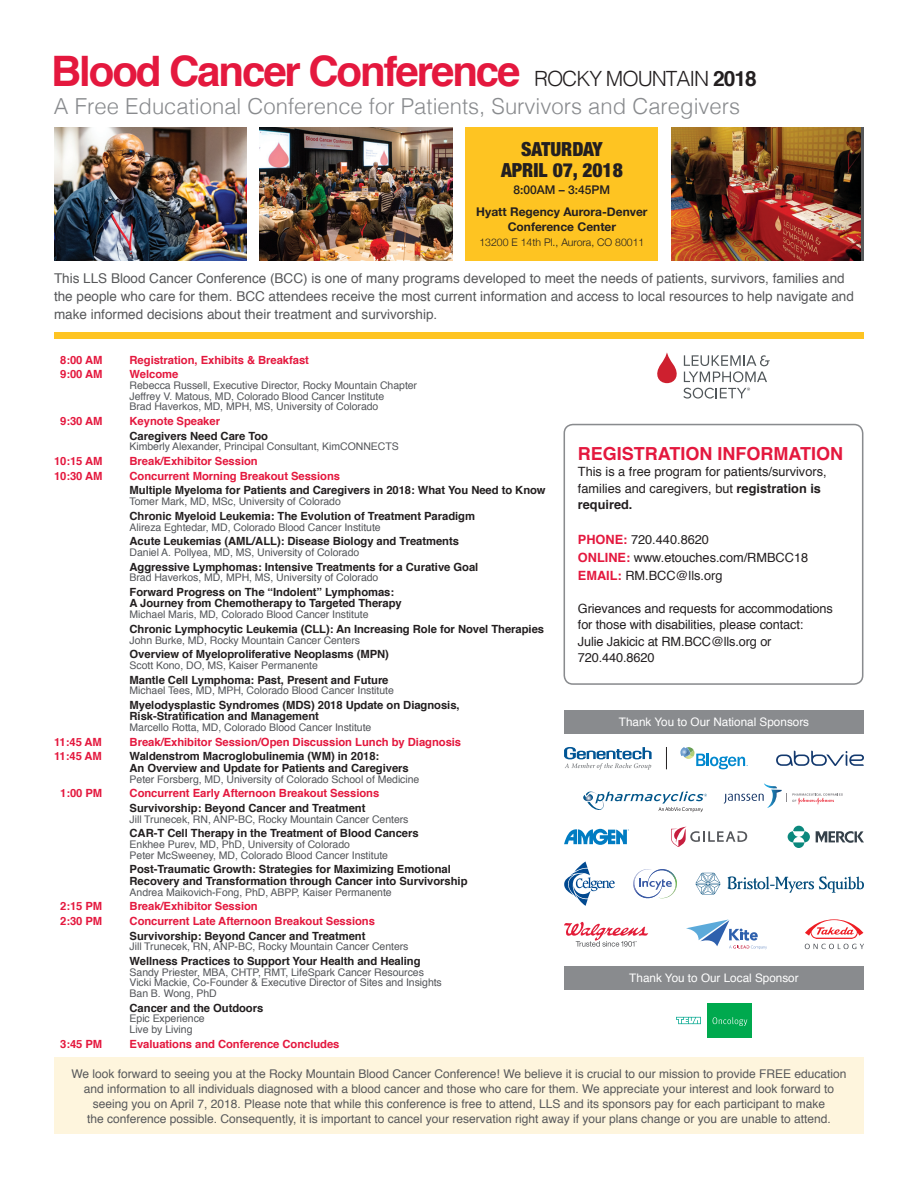
<style>
.page{position:relative;width:918px;height:1188px;background:#fff}
.page>*{position:absolute;margin:0;border:0;box-sizing:border-box;transform-origin:0 0}
.t1{font:700 42px "Helvetica";letter-spacing:-.05em;color:#e4183e}
.t2{font:300 22.05px "Helvetica";color:#898b8e}
.t3{font:900 condensed 19.5px/21px "Helvetica Neue LT Std";color:#231f20;text-align:center}
.t4{font:700 18px "Helvetica";color:#e4183e}
.t5{font:13.5px/18px "Helvetica";color:#57585a}
.t6{font:12.75px/16.5px "Helvetica";letter-spacing:-.01em;color:#231f20}
.t7{font:12px/15px "Helvetica";color:#57585a;text-align:center}
.t8{font:700 12px/15px "Helvetica Neue";color:#231f20;text-align:center}
.t9{font:500 12px "Helvetica Neue";color:#231f20}
.t10{font:11.7px "Helvetica";color:#fff}
.t11{font:700 11.25px/11.4px "Helvetica";letter-spacing:-.005em;color:#231f20}
.t12{font:700 11.25px "Helvetica";letter-spacing:-.005em;color:#e4183e}
.t13{font:10.5px/10.6px "Helvetica";letter-spacing:-.005em;color:#54565a}
.t14{font:300 10.5px "Helvetica Neue";color:#231f20}
.s1{font-weight:300;font-size:21px;color:#231f20}
.s2{font-size:21px;color:#231f20}
.s3{font-weight:700}
.s4{font-weight:700;color:#e4183e}
</style>
<div class="page">
<div style="left:54px;top:332px;width:809px;height:6px;background:#fec422"></div>
<div style="left:54px;top:1058px;width:810px;height:76px;background:#fef5dd"></div>
<div style="left:466px;top:127px;width:192px;height:133px;background:#fec422"></div>
<img style="left:260px;top:127px;width:192px;height:133px">
<img style="left:54px;top:127px;width:192px;height:133px">
<img style="left:672px;top:127px;width:189px;height:133px">
<svg style="left:657px;top:352px;width:113px;height:47px"></svg>
<div style="left:564px;top:710px;width:300px;height:23px;background:#898b8e"></div>
<svg style="left:583px;top:791px;width:124px;height:21px"></svg>
<svg style="left:724px;top:783px;width:119px;height:25px"></svg>
<svg style="left:564px;top:922px;width:84px;height:25px"></svg>
<svg style="left:805px;top:919px;width:59px;height:30px"></svg>
<svg style="left:564px;top:747px;width:88px;height:23px"></svg>
<svg style="left:666px;top:747px;width:1px;height:22px"></svg>
<svg style="left:680px;top:747px;width:68px;height:22px"></svg>
<svg style="left:776px;top:751px;width:88px;height:15px"></svg>
<svg style="left:816px;top:831px;width:48px;height:12px"></svg>
<svg style="left:788px;top:826px;width:22px;height:22px"></svg>
<svg style="left:564px;top:829px;width:65px;height:16px"></svg>
<svg style="left:671px;top:827px;width:76px;height:20px"></svg>
<svg style="left:564px;top:862px;width:51px;height:44px"></svg>
<svg style="left:695px;top:873px;width:26px;height:22px"></svg>
<svg style="left:728px;top:876px;width:136px;height:17px"></svg>
<svg style="left:633px;top:869px;width:44px;height:30px"></svg>
<svg style="left:686px;top:920px;width:81px;height:29px"></svg>
<div style="left:564px;top:966px;width:300px;height:24px;background:#898b8e"></div>
<div style="left:707px;top:1003px;width:45px;height:35px;background:#00a94e"></div>
<svg style="left:713px;top:1017px;width:34px;height:9px"></svg>
<svg style="left:676px;top:1017px;width:25px;height:7px"></svg>
<div style="left:564px;top:424px;width:299px;height:261px;border:2px solid #898b8e;border-radius:9px"></div>
<h1 class="t1" style="left:51px;top:53px;width:707px">Blood Cancer Conference <span class="s1">ROCKY MOUNTAIN</span> <span class="s2">2018</span></h1>
<h2 class="t2" style="left:54px;top:97px;width:688px">A Free Educational Conference for Patients, Survivors and Caregivers</h2>
<h3 class="t3" style="left:501px;top:139px;width:123px">SATURDAY<br>APRIL 07, 2018</h3>
<p class="t9" style="left:514px;top:182px;width:98px">8:00AM – 3:45PM</p>
<p class="t8" style="left:476px;top:203px;width:173px">Hyatt Regency Aurora-Denver<br>Conference Center</p>
<p class="t14" style="left:479px;top:235px;width:166px">13200 E 14th Pl., Aurora, CO 80011</p>
<p class="t5" style="left:54px;top:270px;width:801px">This LLS Blood Cancer Conference (BCC) is one of many programs developed to meet the needs of patients, survivors, families and the people who care for them. BCC attendees receive the most current information and access to local resources to help navigate and make informed decisions about their treatment and survivorship.</p>
<p class="t12" style="left:60px;top:355px;width:44px">8:00 AM</p>
<p class="t12" style="left:130px;top:355px;width:181px">Registration, Exhibits &amp; Breakfast</p>
<p class="t12" style="left:60px;top:370px;width:44px">9:00 AM</p>
<p class="t12" style="left:130px;top:370px;width:50px">Welcome</p>
<p class="t13" style="left:130px;top:381px;width:289px">Rebecca Russell, Executive Director, Rocky Mountain Chapter<br>Jeffrey V. Matous, MD, Colorado Blood Cancer Institute<br>Brad Haverkos, MD, MPH, MS, University of Colorado</p>
<p class="t12" style="left:60px;top:416px;width:44px">9:30 AM</p>
<p class="t12" style="left:130px;top:416px;width:92px">Keynote Speaker</p>
<p class="t11" style="left:130px;top:431px;width:140px">Caregivers Need Care Too</p>
<p class="t13" style="left:130px;top:442px;width:271px">Kimberly Alexander, Principal Consultant, KimCONNECTS</p>
<p class="t12" style="left:54px;top:456px;width:50px">10:15 AM</p>
<p class="t12" style="left:130px;top:456px;width:130px">Break/Exhibitor Session</p>
<p class="t12" style="left:54px;top:471px;width:50px">10:30 AM</p>
<p class="t12" style="left:130px;top:471px;width:212px">Concurrent Morning Breakout Sessions</p>
<p class="t11" style="left:130px;top:486px;width:418px">Multiple Myeloma for Patients and Caregivers in 2018: What You Need to Know</p>
<p class="t13" style="left:130px;top:497px;width:213px">Tomer Mark, MD, MSc, University of Colorado</p>
<p class="t11" style="left:130px;top:511px;width:347px">Chronic Myeloid Leukemia: The Evolution of Treatment Paradigm</p>
<p class="t13" style="left:130px;top:522px;width:253px">Alireza Eghtedar, MD, Colorado Blood Cancer Institute</p>
<p class="t11" style="left:130px;top:537px;width:331px">Acute Leukemias (AML/ALL): Disease Biology and Treatments</p>
<p class="t13" style="left:130px;top:548px;width:231px">Daniel A. Pollyea, MD, MS, University of Colorado</p>
<p class="t11" style="left:130px;top:562px;width:350px">Aggressive Lymphomas: Intensive Treatments for a Curative Goal</p>
<p class="t13" style="left:130px;top:573px;width:250px">Brad Haverkos, MD, MPH, MS, University of Colorado</p>
<p class="t11" style="left:130px;top:587px;width:274px">Forward Progress on The “Indolent” Lymphomas:<br>A Journey from Chemotherapy to Targeted Therapy</p>
<p class="t13" style="left:130px;top:610px;width:241px">Michael Maris, MD, Colorado Blood Cancer Institute</p>
<p class="t11" style="left:130px;top:624px;width:416px">Chronic Lymphocytic Leukemia (CLL): An Increasing Role for Novel Therapies</p>
<p class="t13" style="left:130px;top:635px;width:232px">John Burke, MD, Rocky Mountain Cancer Centers</p>
<p class="t11" style="left:130px;top:649px;width:261px">Overview of Myeloproliferative Neoplasms (MPN)</p>
<p class="t13" style="left:130px;top:661px;width:190px">Scott Kono, DO, MS, Kaiser Permanente</p>
<p class="t11" style="left:130px;top:675px;width:260px">Mantle Cell Lymphoma: Past, Present and Future</p>
<p class="t13" style="left:130px;top:686px;width:266px">Michael Tees, MD, MPH, Colorado Blood Cancer Institute</p>
<p class="t11" style="left:130px;top:700px;width:332px">Myelodysplastic Syndromes (MDS) 2018 Update on Diagnosis,<br>Risk-Stratification and Management</p>
<p class="t13" style="left:130px;top:723px;width:243px">Marcello Rotta, MD, Colorado Blood Cancer Institute</p>
<p class="t12" style="left:54px;top:737px;width:49px">11:45 AM</p>
<p class="t12" style="left:130px;top:737px;width:333px">Break/Exhibitor Session/Open Discussion Lunch by Diagnosis</p>
<p class="t12" style="left:54px;top:752px;width:49px">11:45 AM</p>
<p class="t11" style="left:130px;top:752px;width:281px">Waldenstrom Macroglobulinemia (WM) in 2018:<br>An Overview and Update for Patients and Caregivers</p>
<p class="t13" style="left:130px;top:774px;width:291px">Peter Forsberg, MD, University of Colorado School of Medicine</p>
<p class="t12" style="left:60px;top:789px;width:44px">1:00 PM</p>
<p class="t12" style="left:130px;top:789px;width:251px">Concurrent Early Afternoon Breakout Sessions</p>
<p class="t11" style="left:130px;top:803px;width:237px">Survivorship: Beyond Cancer and Treatment</p>
<p class="t13" style="left:130px;top:815px;width:280px">Jill Trunecek, RN, ANP-BC, Rocky Mountain Cancer Centers</p>
<p class="t11" style="left:130px;top:829px;width:291px">CAR-T Cell Therapy in the Treatment of Blood Cancers</p>
<p class="t13" style="left:130px;top:840px;width:260px">Enkhee Purev, MD, PhD, University of Colorado<br>Peter McSweeney, MD, Colorado Blood Cancer Institute</p>
<p class="t11" style="left:130px;top:865px;width:340px">Post-Traumatic Growth: Strategies for Maximizing Emotional<br>Recovery and Transformation through Cancer into Survivorship</p>
<p class="t13" style="left:130px;top:887px;width:264px">Andrea Maikovich-Fong, PhD, ABPP, Kaiser Permanente</p>
<p class="t12" style="left:60px;top:902px;width:44px">2:15 PM</p>
<p class="t12" style="left:130px;top:902px;width:130px">Break/Exhibitor Session</p>
<p class="t12" style="left:60px;top:916px;width:44px">2:30 PM</p>
<p class="t12" style="left:130px;top:916px;width:247px">Concurrent Late Afternoon Breakout Sessions</p>
<p class="t11" style="left:130px;top:931px;width:237px">Survivorship: Beyond Cancer and Treatment</p>
<p class="t13" style="left:130px;top:942px;width:280px">Jill Trunecek, RN, ANP-BC, Rocky Mountain Cancer Centers</p>
<p class="t11" style="left:130px;top:956px;width:293px">Wellness Practices to Support Your Health and Healing</p>
<p class="t13" style="left:130px;top:968px;width:314px">Sandy Priester, MBA, CHTP, RMT, LifeSpark Cancer Resources<br>Vicki Mackie, Co-Founder &amp; Executive Director of Sites and Insights<br>Ban B. Wong, PhD</p>
<p class="t11" style="left:130px;top:1003px;width:135px">Cancer and the Outdoors</p>
<p class="t13" style="left:130px;top:1014px;width:77px">Epic Experience<br>Live by Living</p>
<p class="t12" style="left:60px;top:1039px;width:44px">3:45 PM</p>
<p class="t12" style="left:130px;top:1039px;width:211px">Evaluations and Conference Concludes</p>
<h3 class="t4" style="left:578px;top:446px;width:267px">REGISTRATION INFORMATION</h3>
<p class="t6" style="left:578px;top:465px;width:250px">This is a free program for patients/survivors, families and caregivers, but <span class="s3">registration is required.</span></p>
<p class="t6" style="left:578px;top:531px;width:232px;line-height:18px"><span class="s4">PHONE:</span> 720.440.8620<br><span class="s4">ONLINE:</span> www.etouches.com/RMBCC18<br><span class="s4">EMAIL:</span> RM.BCC@lls.org</p>
<p class="t6" style="left:578px;top:601px;width:256px">Grievances and requests for accommodations for those with disabilities, please contact:<br>Julie Jakicic at RM.BCC@lls.org or 720.440.8620</p>
<p class="t10" style="left:619px;top:717px;width:192px">Thank You to Our National Sponsors</p>
<p class="t10" style="left:629px;top:973px;width:171px">Thank You to Our Local Sponsor</p>
<p class="t7" style="left:71px;top:1067px;width:777px">We look forward to seeing you at the Rocky Mountain Blood Cancer Conference! We believe it is crucial to our mission to provide FREE education and information to all individuals diagnosed with a blood cancer and those who care for them. We appreciate your interest and look forward to seeing you on April 7, 2018. Please note that while this conference is free to attend, LLS and its sponsors pay for each participant to make<br>the conference possible. Consequently, it is important to cancel your reservation right away if your plans change or you are unable to attend.</p>
</div>
